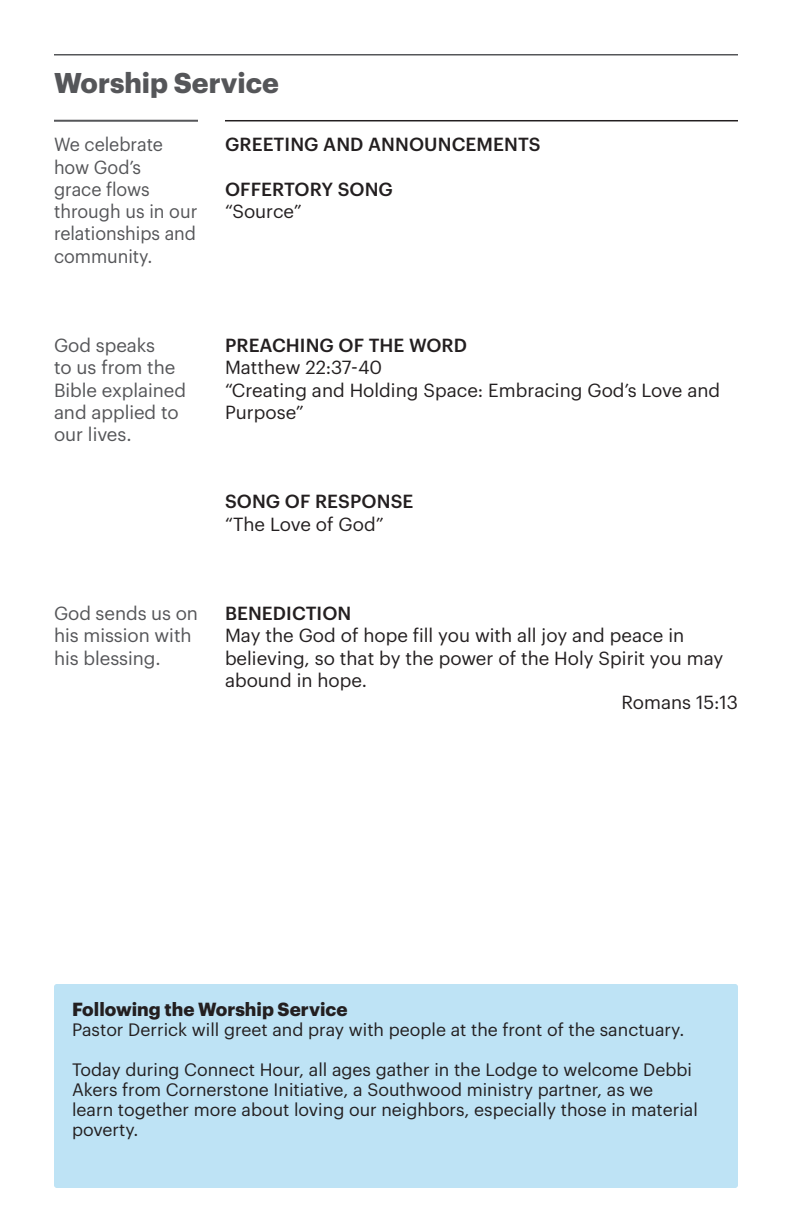
<style>
.page{position:relative;width:792px;height:1224px;background:#fff}
.page>*{position:absolute;margin:0;border:0;box-sizing:border-box;transform-origin:0 0}
.t1{font:700 28px "Graphik";color:#555659}
.t2{font:18.6px/22.4px "Graphik";color:#231f20}
.t3{font:18.6px/22.4px "Graphik";letter-spacing:-.005em;color:#555659}
.t4{font:500 18.6px "Graphik";letter-spacing:.005em;color:#231f20}
.t5{font:18.6px/22.4px "Graphik";letter-spacing:-.005em;color:#555659;scale:.96 1}
.t6{font:700 18.6px "Graphik";color:#231f20}
.t7{font:17.6px/20px "Graphik";color:#231f20}
</style>
<div class="page">
<hr style="left:54px;top:120px;width:144px;height:2px;background:#555659">
<hr style="left:225px;top:120px;width:513px;height:1px;background:#231f20">
<hr style="left:54px;top:54px;width:684px;height:2px;background:#555659">
<div style="left:54px;top:984px;width:684px;height:204px;background:#bee3f5;border-radius:3px"></div>
<p class="t1" style="left:54px;top:61px;width:226px">Worship Service</p>
<p class="t4" style="left:225px;top:130px;width:317px">GREETING AND ANNOUNCEMENTS</p>
<p class="t4" style="left:225px;top:175px;width:169px">OFFERTORY SONG</p>
<p class="t2" style="left:225px;top:199px;width:78px">“Source”</p>
<p class="t5" style="left:54px;top:132px;width:151px">We celebrate how God’s<br>grace flows through us in our relationships and community.</p>
<p class="t3" style="left:54px;top:333px;width:134px">God speaks<br>to us from the<br>Bible explained and applied to our lives.</p>
<p class="t4" style="left:225px;top:331px;width:244px">PREACHING OF THE WORD</p>
<p class="t2" style="left:225px;top:355px;width:159px">Matthew 22:37-40</p>
<p class="t2" style="left:225px;top:377px;width:497px">“Creating and Holding Space: Embracing God’s Love and<br>Purpose”</p>
<p class="t4" style="left:225px;top:487px;width:190px">SONG OF RESPONSE</p>
<p class="t2" style="left:225px;top:511px;width:160px">“The Love of God”</p>
<p class="t3" style="left:54px;top:600px;width:145px">God sends us on his mission with his blessing.</p>
<p class="t4" style="left:225px;top:599px;width:128px">BENEDICTION</p>
<p class="t2" style="left:225px;top:623px;width:500px">May the God of hope fill you with all joy and peace in believing, so that by the power of the Holy Spirit you may abound in hope.</p>
<p class="t2" style="left:622px;top:690px;width:118px">Romans 15:13</p>
<p class="t6" style="left:72px;top:995px;width:277px">Following the Worship Service</p>
<p class="t7" style="left:72px;top:1018px;width:614px">Pastor Derrick will greet and pray with people at the front of the sanctuary.</p>
<p class="t7" style="left:72px;top:1058px;width:627px">Today during Connect Hour, all ages gather in the Lodge to welcome Debbi Akers from Cornerstone Initiative, a Southwood ministry partner, as we learn together more about loving our neighbors, especially those in material poverty.</p>
</div>
